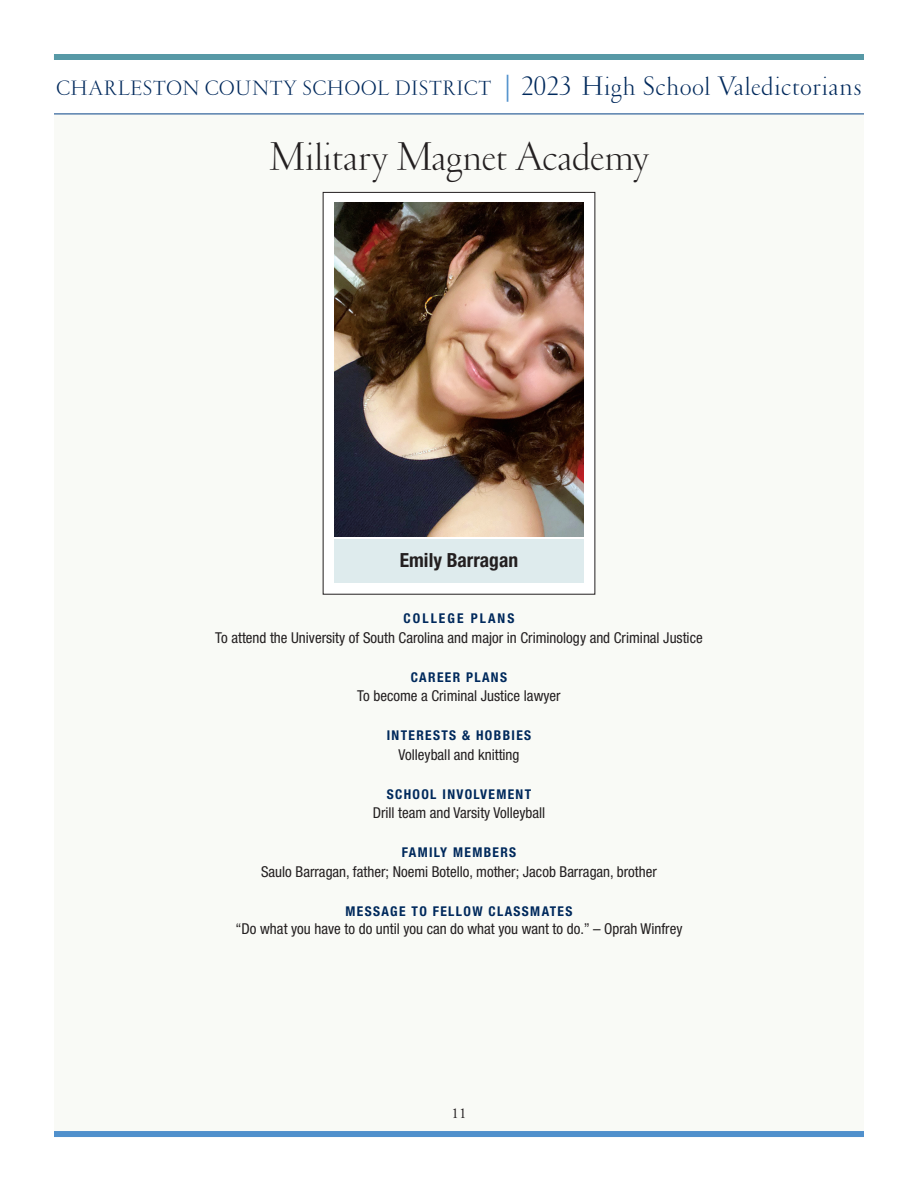
<style>
.page{position:relative;width:918px;height:1188px;background:#fff}
.page>*{position:absolute;margin:0;border:0;box-sizing:border-box;transform-origin:0 0}
.t1{font:300 40.5px "Garamond";color:#231f20}
.t2{font:300 21px "Garamond";letter-spacing:.035em;color:#00295c}
.t3{font:700 condensed 19.5px "Helvetica Neue";color:#231f20}
.t4{font:condensed 15px "Helvetica Neue";color:#231f20}
.t5{font:15px "Adobe Garamond";color:#231f20}
.t6{font:700 condensed 13.5px "Helvetica Neue";letter-spacing:.1em;color:#00295c}
.t7{font:700 condensed 13.5px "Helvetica Neue";letter-spacing:.15em;color:#00295c}
.s1{font-family:"Adobe Garamond";font-weight:400;font-size:27px;color:#5090cc}
.s2{font-size:27px}
</style>
<div class="page">
<div style="left:54px;top:114px;width:810px;height:1020px;background:#f9faf6"></div>
<hr style="left:54px;top:114px;width:810px;height:1px;background:#054286">
<div style="left:54px;top:1131px;width:810px;height:6px;background:#5090cc"></div>
<div style="left:54px;top:54px;width:810px;height:6px;background:#5799a6"></div>
<div style="left:324px;top:193px;width:271px;height:401px;background:#fff"></div>
<img style="left:334px;top:203px;width:250px;height:333px">
<div style="left:334px;top:540px;width:249px;height:43px;background:#deebed"></div>
<h2 class="t2" style="left:56px;top:81px;width:807px">CHARLESTON COUNTY SCHOOL DISTRICT <span class="s1">|</span> <span class="s2">2023 High School Valedictorians</span></h2>
<h1 class="t1" style="left:269px;top:142px;width:382px">Military Magnet Academy</h1>
<h3 class="t3" style="left:400px;top:553px;width:120px">Emily Barragan</h3>
<p class="t7" style="left:404px;top:613px;width:112px">COLLEGE PLANS</p>
<p class="t4" style="left:215px;top:632px;width:489px">To attend the University of South Carolina and major in Criminology and Criminal Justice</p>
<p class="t6" style="left:411px;top:672px;width:98px">CAREER PLANS</p>
<p class="t4" style="left:357px;top:690px;width:205px">To become a Criminal Justice lawyer</p>
<p class="t6" style="left:387px;top:730px;width:146px">INTERESTS &amp; HOBBIES</p>
<p class="t4" style="left:398px;top:749px;width:123px">Volleyball and knitting</p>
<p class="t6" style="left:387px;top:789px;width:146px">SCHOOL INVOLVEMENT</p>
<p class="t4" style="left:373px;top:807px;width:174px">Drill team and Varsity Volleyball</p>
<p class="t6" style="left:402px;top:847px;width:116px">FAMILY MEMBERS</p>
<p class="t4" style="left:261px;top:866px;width:397px">Saulo Barragan, father; Noemi Botello, mother; Jacob Barragan, brother</p>
<p class="t6" style="left:346px;top:906px;width:228px">MESSAGE TO FELLOW CLASSMATES</p>
<p class="t4" style="left:236px;top:923px;width:448px">“Do what you have to do until you can do what you want to do.” – Oprah Winfrey</p>
<p class="t5" style="left:452px;top:1107px;width:16px">11</p>
</div>
